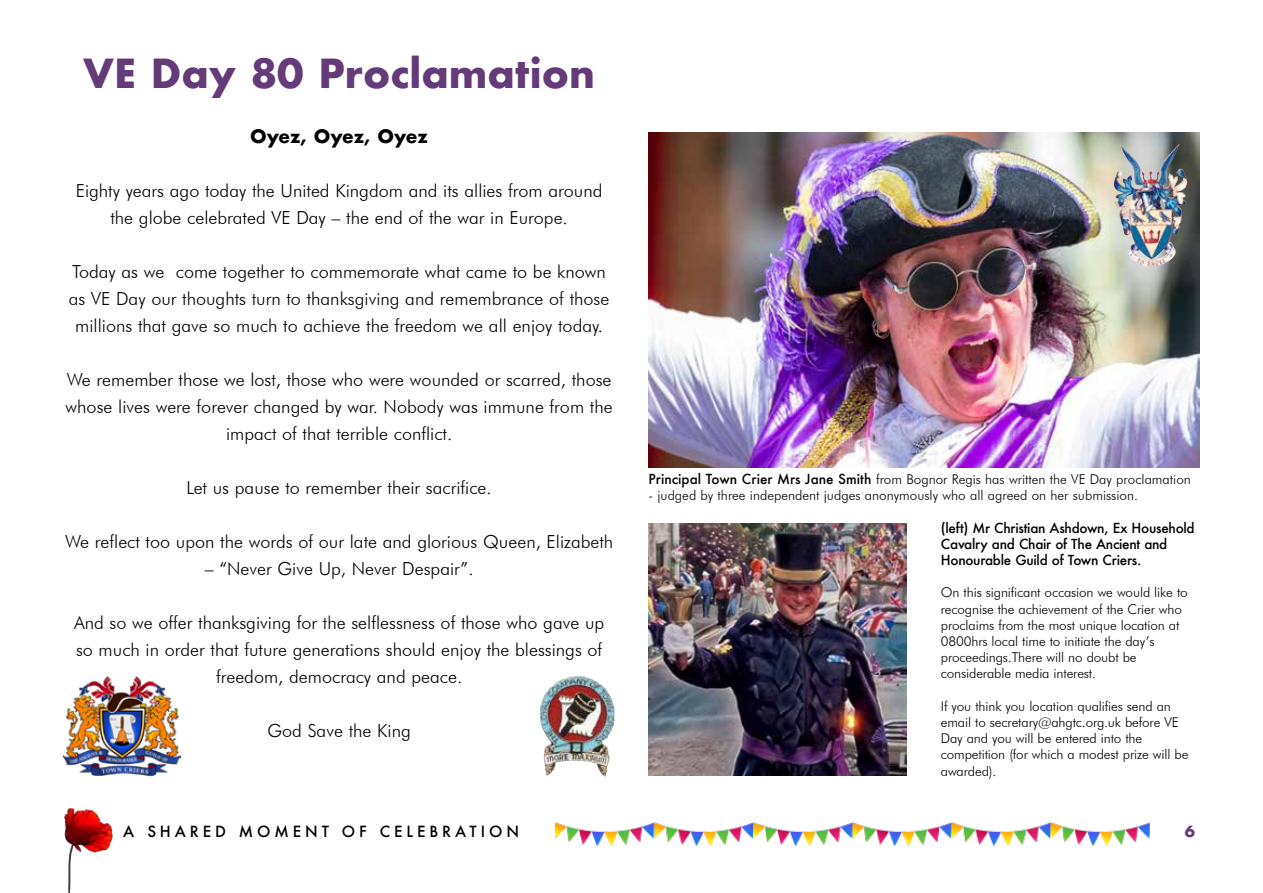
<style>
.page{position:relative;width:1263px;height:893px;background:#fff}
.page>*{position:absolute;margin:0;border:0;box-sizing:border-box;transform-origin:0 0}
.t1{font:700 39px "Futura";color:#643a79}
.t2{font:300 18px/27px "Futura BT";color:#000;text-align:center}
.t3{font:700 18px "Futura";color:#000}
.t4{font:500 15px "Futura";letter-spacing:.26em;color:#000}
.t5{font:700 15px "Futura";color:#643a79}
.t6{font:300 13.5px/16.2px "Futura BT";letter-spacing:-.01em;color:#000}
.t7{font:500 13.5px/16.2px "Futura";letter-spacing:-.02em;color:#000}
.s1{font-family:"Futura";font-weight:500}
</style>
<div class="page">
<hr style="left:1262px;top:0;width:1px;height:893px;background:#f7eed4">
<img style="left:648px;top:132px;width:551px;height:336px">
<img style="left:648px;top:523px;width:259px;height:253px">
<img style="left:1132px;top:145px;width:46px;height:37px">
<img style="left:64px;top:676px;width:117px;height:100px">
<img style="left:540px;top:676px;width:74px;height:100px">
<img style="left:554px;top:822px;width:596px;height:24px">
<img style="left:64px;top:808px;width:8px;height:53px">
<h1 class="t1" style="left:83px;top:45px;width:513px">VE Day 80 Proclamation</h1>
<p class="t3" style="left:250px;top:123px;width:180px">Oyez, Oyez, Oyez</p>
<p class="t2" style="left:76px;top:176px;width:528px">Eighty years ago today the United Kingdom and its allies from around the globe celebrated VE Day – the end of the war in Europe.</p>
<p class="t2" style="left:69px;top:257px;width:542px">Today as we come together to commemorate what came to be known as VE Day our thoughts turn to thanksgiving and remembrance of those millions that gave so much to achieve the freedom we all enjoy today.</p>
<p class="t2" style="left:66px;top:365px;width:549px">We remember those we lost, those who were wounded or scarred, those whose lives were forever changed by war. Nobody was immune from the impact of that terrible conflict.</p>
<p class="t2" style="left:187px;top:473px;width:307px">Let us pause to remember their sacrifice.</p>
<p class="t2" style="left:65px;top:527px;width:550px">We reflect too upon the words of our late and glorious Queen, Elizabeth</p>
<p class="t2" style="left:205px;top:554px;width:270px">– “Never Give Up, Never Despair”.</p>
<p class="t2" style="left:74px;top:608px;width:532px">And so we offer thanksgiving for the selflessness of those who gave up so much in order that future generations should enjoy the blessings of freedom, democracy and peace.</p>
<p class="t2" style="left:267px;top:716px;width:145px">God Save the King</p>
<p class="t6" style="left:648px;top:471px;width:544px"><span class="s1">Principal Town Crier Mrs Jane Smith</span> from Bognor Regis has written the VE Day proclamation</p>
<p class="t6" style="left:648px;top:487px;width:491px">- judged by three independent judges anonymously who all agreed on her submission.</p>
<p class="t7" style="left:941px;top:519px;width:255px">(left) Mr Christian Ashdown, Ex Household<br>Cavalry and Chair of The Ancient and<br>Honourable Guild of Town Criers.</p>
<p class="t6" style="left:941px;top:584px;width:248px">On this significant occasion we would like to recognise the achievement of the Crier who proclaims from the most unique location at 0800hrs local time to initiate the day’s proceedings.There will no doubt be considerable media interest.</p>
<p class="t6" style="left:941px;top:698px;width:249px">If you think you location qualifies send an email to secretary@ahgtc.org.uk before VE Day and you will be entered into the competition (for which a modest prize will be awarded).</p>
<p class="t4" style="left:123px;top:821px;width:397px">A SHARED MOMENT OF CELEBRATION</p>
<p class="t5" style="left:1185px;top:820px;width:12px">6</p>
</div>
